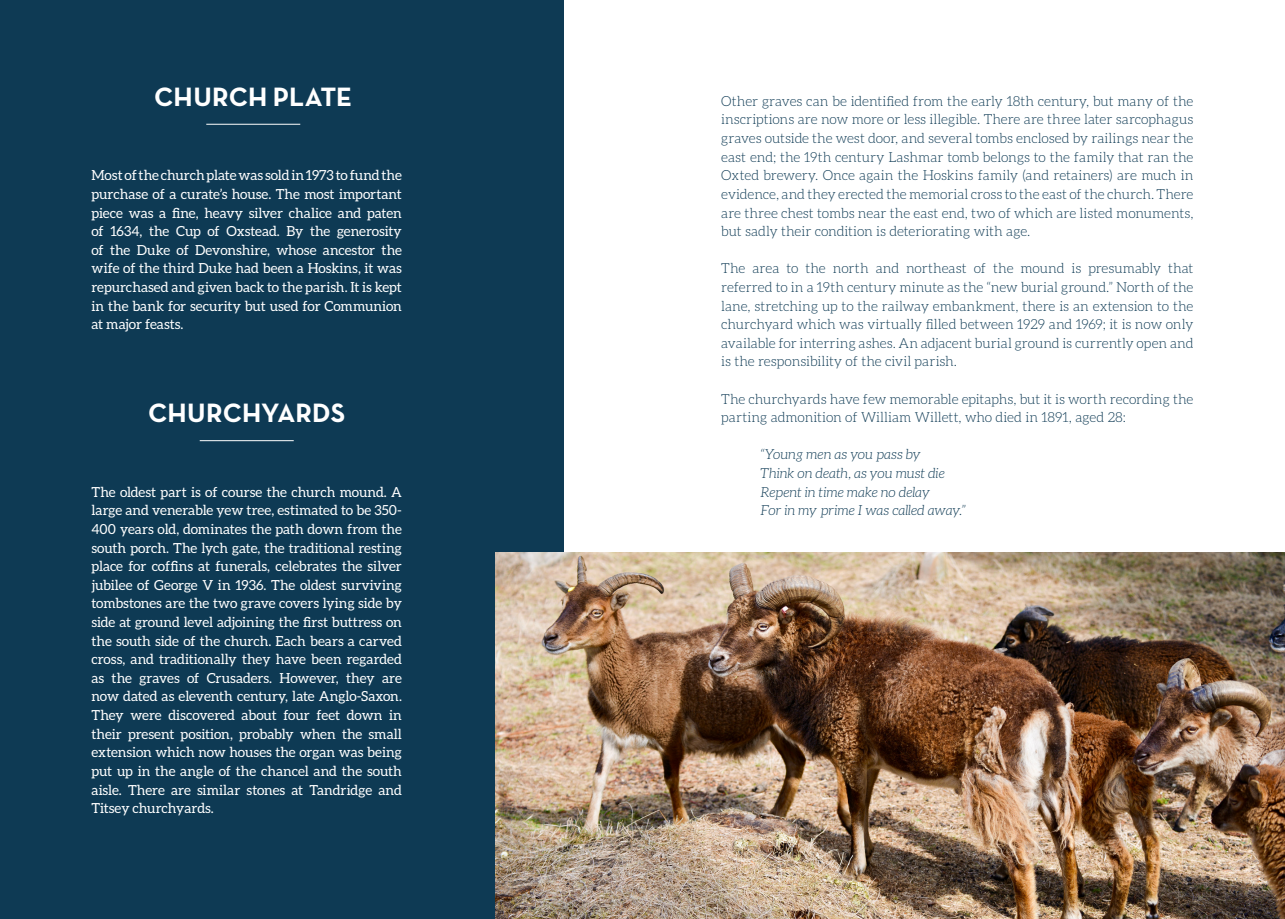
<style>
.page{position:relative;width:1285px;height:919px;background:#fff}
.page>*{position:absolute;margin:0;border:0;box-sizing:border-box;transform-origin:0 0}
.Body_1{font:27px "Neutra Text TF Bold Alt";color:#fff}
.Body_1-2{font:13.8px/18.6px "Aleo";color:#fff;text-align:justify}
.Body_1-3{font:300 13.8px/18.6px "Aleo";letter-spacing:-.005em;color:#0e3a54;text-align:justify}
.Body_1-4{font:italic 300 13.8px/18.6px "Aleo";letter-spacing:-.005em;color:#0e3a54}
</style>
<div class="page">
<div style="left:0;top:0;width:563px;height:918px;background:#0e3a54"></div>
<hr style="left:206px;top:124px;width:94px;height:1px;background:#fff">
<hr style="left:200px;top:440px;width:94px;height:1px;background:#fff">
<img style="left:496px;top:552px;width:788px;height:366px">
<p class="Body_1" style="left:154px;top:80px;width:199px">CHURCH PLATE</p>
<p class="Body_1-2" style="left:91px;top:166px;width:312px">Most of the church plate was sold in 1973 to fund the purchase of a curate’s house. The most important piece was a fine, heavy silver chalice and paten of 1634, the Cup of Oxstead. By the generosity of the Duke of Devonshire, whose ancestor the wife of the third Duke had been a Hoskins, it was repurchased and given back to the parish. It is kept in the bank for security but used for Communion at major feasts.</p>
<p class="Body_1" style="left:148px;top:396px;width:198px">CHURCHYARDS</p>
<p class="Body_1-2" style="left:91px;top:482px;width:312px">The oldest part is of course the church mound. A large and venerable yew tree, estimated to be 350- 400 years old, dominates the path down from the south porch. The lych gate, the traditional resting place for coffins at funerals, celebrates the silver jubilee of George V in 1936. The oldest surviving tombstones are the two grave covers lying side by side at ground level adjoining the first buttress on the south side of the church. Each bears a carved cross, and traditionally they have been regarded as the graves of Crusaders. However, they are now dated as eleventh century, late Anglo-Saxon.<br>They were discovered about four feet down in their present position, probably when the small extension which now houses the organ was being put up in the angle of the chancel and the south aisle. There are similar stones at Tandridge and Titsey churchyards.</p>
<p class="Body_1-3" style="left:721px;top:92px;width:473px">Other graves can be identified from the early 18th century, but many of the inscriptions are now more or less illegible. There are three later sarcophagus graves outside the west door, and several tombs enclosed by railings near the east end; the 19th century Lashmar tomb belongs to the family that ran the Oxted brewery. Once again the Hoskins family (and retainers) are much in evidence, and they erected the memorial cross to the east of the church. There are three chest tombs near the east end, two of which are listed monuments, but sadly their condition is deteriorating with age.</p>
<p class="Body_1-3" style="left:721px;top:259px;width:473px">The area to the north and northeast of the mound is presumably that referred to in a 19th century minute as the “new burial ground.” North of the lane, stretching up to the railway embankment, there is an extension to the churchyard which was virtually filled between 1929 and 1969; it is now only available for interring ashes. An adjacent burial ground is currently open and is the responsibility of the civil parish.</p>
<p class="Body_1-3" style="left:721px;top:389px;width:473px">The churchyards have few memorable epitaphs, but it is worth recording the parting admonition of William Willett, who died in 1891, aged 28:</p>
<p class="Body_1-4" style="left:760px;top:445px;width:207px">“Young men as you pass by<br>Think on death, as you must die<br>Repent in time make no delay<br>For in my prime I was called away.”</p>
</div>
